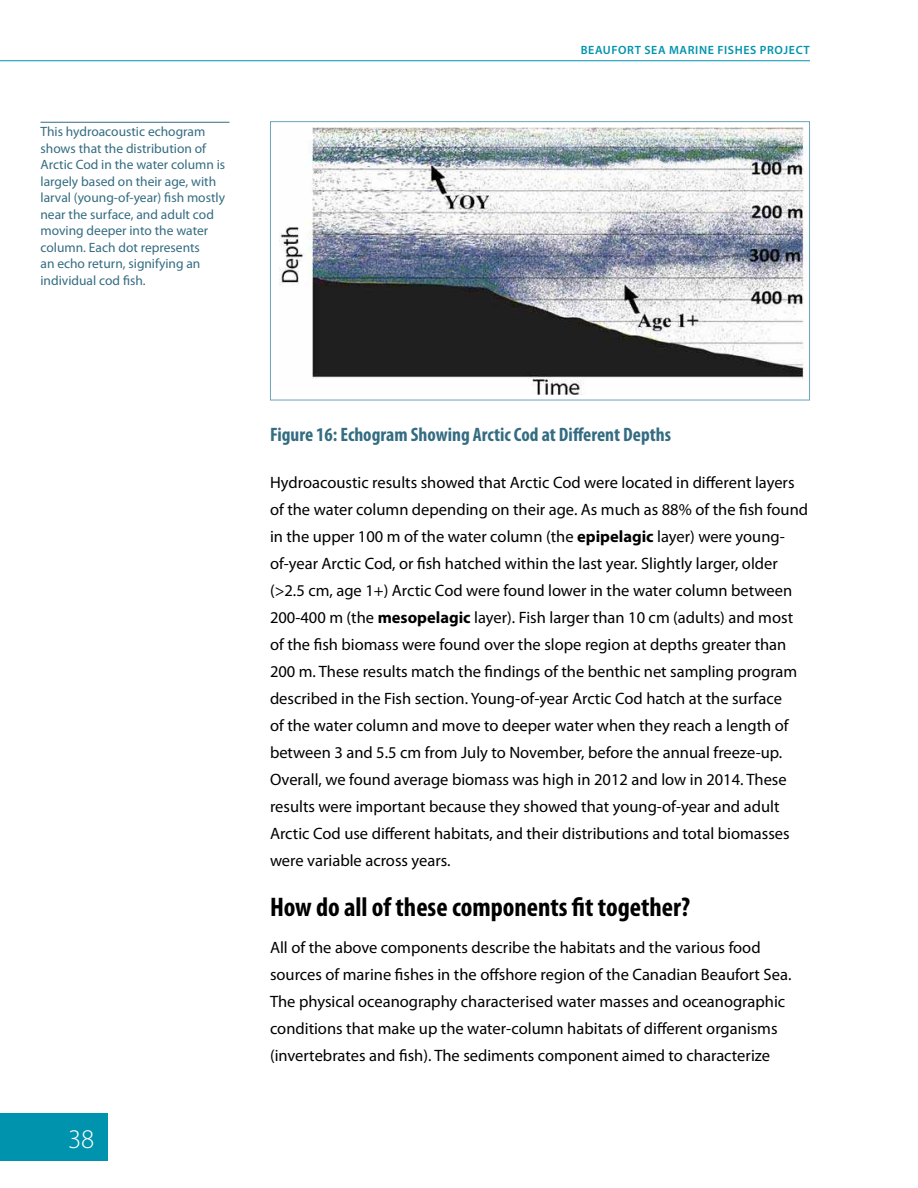
<style>
.page{position:relative;width:918px;height:1188px;background:#fff}
.page>*{position:absolute;margin:0;border:0;box-sizing:border-box;transform-origin:0 0}
.t1{font:700 condensed 27px "Myriad Pro";color:#000}
.t2{font:300 27px "Myriad Pro";color:#fff}
.t3{font:700 condensed 19.5px "Myriad Pro";color:#346c81}
.t4{font:16.5px/27px "Myriad Pro";color:#000}
.t5{font:13.5px/16.5px "Myriad Pro";color:#346c81}
.t6{font:600 12px "Myriad Pro";letter-spacing:.05em;color:#0093ad}
.s1{font-weight:700}
</style>
<div class="page">
<div style="left:0;top:1114px;width:108px;height:47px;background:#0093ad"></div>
<hr style="left:0;top:60px;width:810px;height:1px;background:#0093ad">
<div style="left:270px;top:121px;width:540px;height:280px;border:1px solid #6ba3bb"></div>
<img style="left:280px;top:127px;width:526px;height:268px">
<hr style="left:40px;top:122px;width:190px;height:1px;background:#346c81">
<p class="t5" style="left:40px;top:123px;width:186px">This hydroacoustic echogram shows that the distribution of<br>Arctic Cod in the water column is largely based on their age, with larval (young-of-year) fish mostly near the surface, and adult cod moving deeper into the water column. Each dot represents<br>an echo return, signifying an individual cod fish.</p>
<p class="t6" style="left:581px;top:42px;width:231px">BEAUFORT SEA MARINE FISHES PROJECT</p>
<h1 class="t2" style="left:68px;top:1124px;width:28px">38</h1>
<p class="t3" style="left:270px;top:422px;width:403px">Figure 16: Echogram Showing Arctic Cod at Different Depths</p>
<p class="t4" style="left:270px;top:469px;width:540px">Hydroacoustic results showed that Arctic Cod were located in different layers of the water column depending on their age. As much as 88% of the fish found in the upper 100 m of the water column (the <span class="s1">epipelagic</span> layer) were young&shy;of-year Arctic Cod, or fish hatched within the last year. Slightly larger, older (&gt;2.5 cm, age 1+) Arctic Cod were found lower in the water column between 200-400 m (the <span class="s1">mesopelagic</span> layer). Fish larger than 10 cm (adults) and most of the fish biomass were found over the slope region at depths greater than 200 m. These results match the findings of the benthic net sampling program described in the Fish section. Young-of-year Arctic Cod hatch at the surface<br>of the water column and move to deeper water when they reach a length of between 3 and 5.5 cm from July to November, before the annual freeze-up.<br>Overall, we found average biomass was high in 2012 and low in 2014. These results were important because they showed that young-of-year and adult Arctic Cod use different habitats, and their distributions and total biomasses were variable across years.</p>
<h1 class="t1" style="left:270px;top:890px;width:422px">How do all of these components fit together?</h1>
<p class="t4" style="left:270px;top:934px;width:523px">All of the above components describe the habitats and the various food sources of marine fishes in the offshore region of the Canadian Beaufort Sea.<br>The physical oceanography characterised water masses and oceanographic conditions that make up the water-column habitats of different organisms (invertebrates and fish). The sediments component aimed to characterize</p>
</div>
